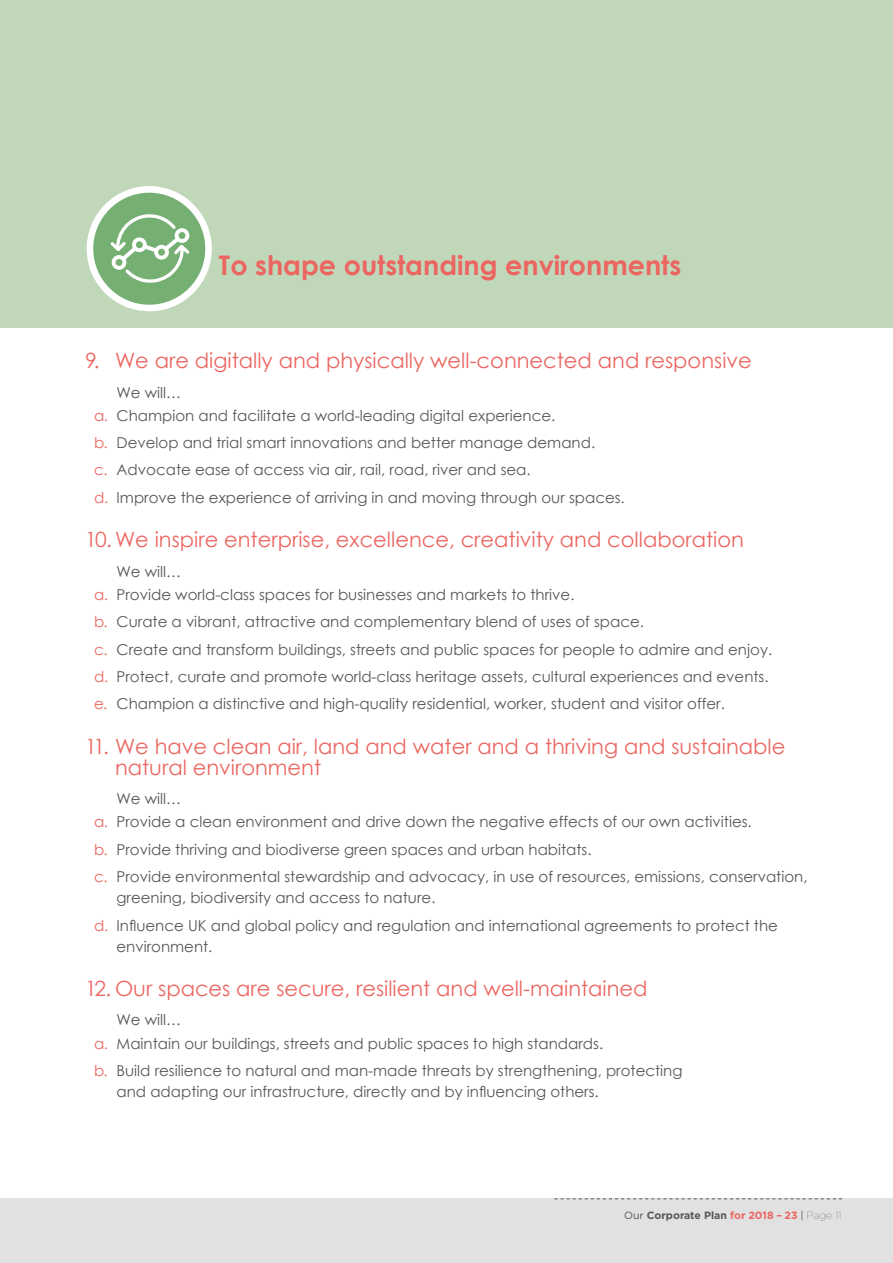
<style>
.page{position:relative;width:893px;height:1263px;background:#fff}
.page>*{position:absolute;margin:0;border:0;box-sizing:border-box;transform-origin:0 0}
.Heading{font:700 27px "Century Gothic";color:#ec6661}
.t1{font:21px/21px "Century Gothic";color:#ec6661}
.we_will{font:15px/21px "Century Gothic";color:#575756}
.t2{font:700 10.5px "Gotham HTF";color:#575756}
.s1{color:#ec6661}
.s2{font-weight:400}
.s3{font-weight:100}
</style>
<div class="page">
<div style="left:0;top:1198px;width:893px;height:65px;background:#e1e1e1"></div>
<svg style="left:554px;top:1198px;width:288px;height:1px"></svg>
<div style="left:0;top:0;width:893px;height:327px;background:#c1d7ba"></div>
<svg style="left:86px;top:186px;width:126px;height:125px"></svg>
<p class="Heading" style="left:219px;top:245px;width:464px">To shape outstanding environments</p>
<p class="t1" style="left:85px;top:350px;width:668px">9. We are digitally and physically well-connected and responsive</p>
<p class="we_will" style="left:117px;top:381px;width:66px">We will…</p>
<p class="we_will" style="left:94px;top:404px;width:463px"><span class="s1">a.</span> Champion and facilitate a world-leading digital experience.</p>
<p class="we_will" style="left:94px;top:432px;width:503px"><span class="s1">b.</span> Develop and trial smart innovations and better manage demand.</p>
<p class="we_will" style="left:94px;top:459px;width:438px"><span class="s1">c.</span> Advocate ease of access via air, rail, road, river and sea.</p>
<p class="we_will" style="left:94px;top:487px;width:532px"><span class="s1">d.</span> Improve the experience of arriving in and moving through our spaces.</p>
<p class="t1" style="left:85px;top:529px;width:660px">10.We inspire enterprise, excellence, creativity and collaboration</p>
<p class="we_will" style="left:117px;top:560px;width:66px">We will…</p>
<p class="we_will" style="left:94px;top:584px;width:482px"><span class="s1">a.</span> Provide world-class spaces for businesses and markets to thrive.</p>
<p class="we_will" style="left:94px;top:611px;width:551px"><span class="s1">b.</span> Curate a vibrant, attractive and complementary blend of uses of space.</p>
<p class="we_will" style="left:94px;top:638px;width:680px"><span class="s1">c.</span> Create and transform buildings, streets and public spaces for people to admire and enjoy.</p>
<p class="we_will" style="left:94px;top:666px;width:676px"><span class="s1">d.</span> Protect, curate and promote world-class heritage assets, cultural experiences and events.</p>
<p class="we_will" style="left:94px;top:693px;width:632px"><span class="s1">e.</span> Champion a distinctive and high-quality residential, worker, student and visitor offer.</p>
<p class="t1" style="left:115px;top:735px;width:672px;text-indent:-30px">11. We have clean air, land and water and a thriving and sustainable natural environment</p>
<p class="we_will" style="left:117px;top:788px;width:66px">We will…</p>
<p class="we_will" style="left:94px;top:811px;width:659px"><span class="s1">a.</span> Provide a clean environment and drive down the negative effects of our own activities.</p>
<p class="we_will" style="left:94px;top:838px;width:499px"><span class="s1">b.</span> Provide thriving and biodiverse green spaces and urban habitats.</p>
<p class="we_will" style="left:117px;top:866px;width:692px;text-indent:-22px"><span class="s1">c.</span> Provide environmental stewardship and advocacy, in use of resources, emissions, conservation, greening, biodiversity and access to nature.</p>
<p class="we_will" style="left:117px;top:914px;width:663px;text-indent:-22px"><span class="s1">d.</span> Influence UK and global policy and regulation and international agreements to protect the environment.</p>
<p class="t1" style="left:85px;top:977px;width:564px">12. Our spaces are secure, resilient and well-maintained</p>
<p class="we_will" style="left:117px;top:1009px;width:66px">We will…</p>
<p class="we_will" style="left:94px;top:1032px;width:511px"><span class="s1">a.</span> Maintain our buildings, streets and public spaces to high standards.</p>
<p class="we_will" style="left:117px;top:1060px;width:567px;text-indent:-22px"><span class="s1">b.</span> Build resilience to natural and man-made threats by strengthening, protecting and adapting our infrastructure, directly and by influencing others.</p>
<p class="t2" style="left:624px;top:1209px;width:219px"><span class="s2">Our</span> Corporate Plan <span class="s1">for 2018 – 23</span> <span class="s2">|</span> <span class="s3">Page 11</span></p>
</div>
